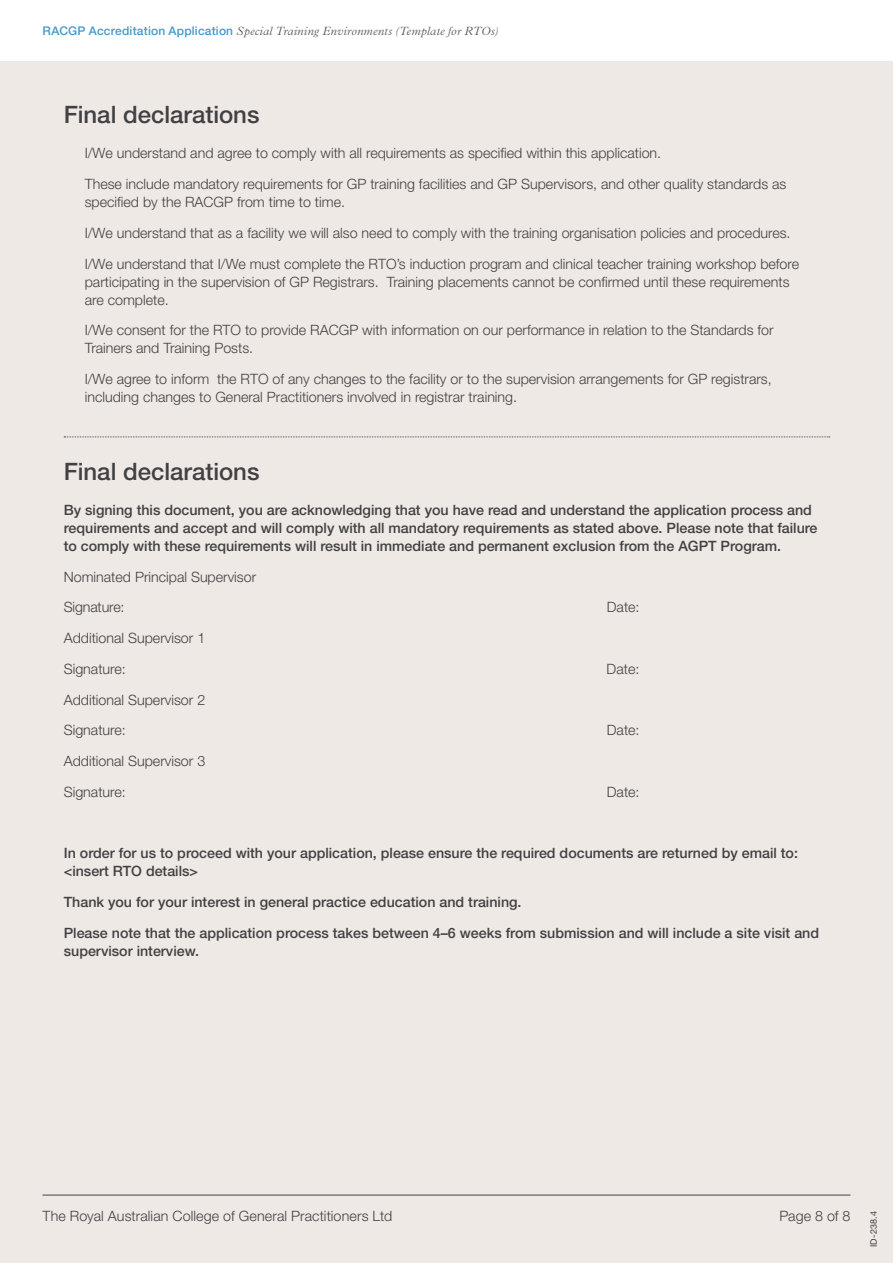
<style>
.page{position:relative;width:893px;height:1263px;background:#fff}
.page>*{position:absolute;margin:0;border:0;box-sizing:border-box;transform-origin:0 0}
.t1{font:500 24px "Helvetica Neue LT Std";color:#414042}
.t2{font:300 14.25px/30.8px "Helvetica Neue LT Std";color:#414042}
.t3{font:500 14.25px/18px "Helvetica Neue LT Std";color:#414042}
.t4{font:italic 300 12px "Plantin MT Std";letter-spacing:.015em;color:#5f6062}
.t5{font:9px "Helvetica Neue LT Std";color:#414042}
.s1{font-family:"Helvetica Neue LT Std";font-weight:500;font-style:normal;color:#4598ca}
</style>
<div class="page">
<div style="left:0;top:62px;width:893px;height:1201px;background:#efe9e5"></div>
<hr style="left:43px;top:1195px;width:807px;height:1px;background:#414042">
<svg style="left:64px;top:436px;width:766px;height:1px"></svg>
<p class="t4" style="left:43px;top:24px;width:457px"><span class="s1">RACGP Accreditation Application</span> Special Training Environments (Template for RTOs)</p>
<h1 class="t1" style="left:64px;top:101px;width:197px">Final declarations</h1>
<p class="t2" style="left:85px;top:138px;width:703px">I/We understand and agree to comply with all requirements as specified within this application.<br>These include mandatory requirements for GP training facilities and GP Supervisors, and other quality standards as</p>
<p class="t2" style="left:85px;top:186px;width:716px">specified by the RACGP from time to time.<br>I/We understand that as a facility we will also need to comply with the training organisation policies and procedures.<br>I/We understand that I/We must complete the RTO’s induction program and clinical teacher training workshop before</p>
<p class="t2" style="left:85px;top:272px;width:706px;line-height:18px">participating in the supervision of GP Registrars. Training placements cannot be confirmed until these requirements are complete.</p>
<p class="t2" style="left:85px;top:321px;width:690px;line-height:18px">I/We consent for the RTO to provide RACGP with information on our performance in relation to the Standards for<br>Trainers and Training Posts.</p>
<p class="t2" style="left:85px;top:370px;width:688px;line-height:18px">I/We agree to inform the RTO of any changes to the facility or to the supervision arrangements for GP registrars, including changes to General Practitioners involved in registrar training.</p>
<h1 class="t1" style="left:64px;top:457px;width:197px">Final declarations</h1>
<p class="t3" style="left:64px;top:501px;width:755px">By signing this document, you are acknowledging that you have read and understand the application process and requirements and accept and will comply with all mandatory requirements as stated above. Please note that failure to comply with these requirements will result in immediate and permanent exclusion from the AGPT Program.</p>
<p class="t2" style="left:64px;top:561px;width:194px">Nominated Principal Supervisor<br>Signature:</p>
<p class="t2" style="left:607px;top:592px;width:34px">Date:</p>
<p class="t2" style="left:64px;top:622px;width:143px">Additional Supervisor 1<br>Signature:</p>
<p class="t2" style="left:64px;top:684px;width:143px">Additional Supervisor 2<br>Signature:</p>
<p class="t2" style="left:64px;top:745px;width:143px">Additional Supervisor 3<br>Signature:</p>
<p class="t2" style="left:607px;top:653px;width:34px">Date:</p>
<p class="t2" style="left:607px;top:715px;width:34px">Date:</p>
<p class="t2" style="left:607px;top:776px;width:34px">Date:</p>
<p class="t3" style="left:64px;top:844px;width:736px">In order for us to proceed with your application, please ensure the required documents are returned by email to: &lt;insert RTO details&gt;</p>
<p class="t3" style="left:64px;top:886px;width:757px;line-height:30.8px">Thank you for your interest in general practice education and training.<br>Please note that the application process takes between 4–6 weeks from submission and will include a site visit and</p>
<p class="t3" style="left:64px;top:942px;width:137px">supervisor interview.</p>
<p class="t2" style="left:43px;top:1200px;width:351px">The Royal Australian College of General Practitioners Ltd</p>
<p class="t2" style="left:779px;top:1200px;width:73px">Page 8 of 8</p>
<p class="t5" style="left:868px;top:1247px;width:37px;rotate:-90deg">ID-238.4</p>
</div>
